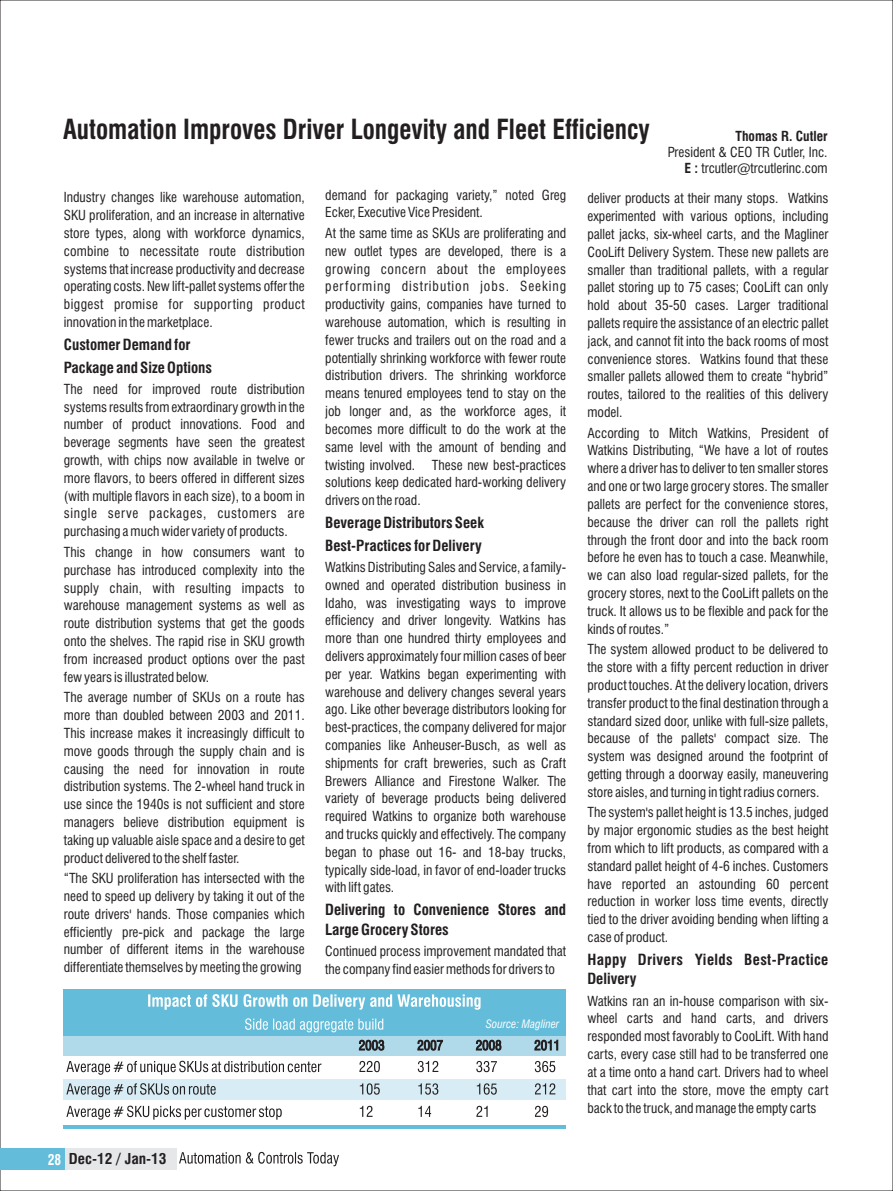
<style>
.page{position:relative;width:893px;height:1191px;background:#fff}
.page>*{position:absolute;margin:0;border:0;box-sizing:border-box;transform-origin:0 0}
.t1{font:700 condensed 27px "Swiss 721 BT";color:#231f20;scale:.94 1}
.t2{font:700 condensed 15px/23.1px "Swiss 721 BT";color:#231f20}
.t3{font:700 condensed 15px/19.8px "Swiss 721 BT";letter-spacing:.025em;color:#231f20}
.t4{font:700 condensed 14.7px "Swiss 721 BT";color:#231f20;scale:1.04 1}
.t5{font:condensed 13.5px/17.9px "Swiss 721 BT";color:#231f20;text-align:justify}
.t6{font:700 condensed 13.5px "Swiss 721 BT";color:#231f20}
.t7{font:italic condensed 11.25px "Swiss 721 BT";color:#fff}
.s1{font-weight:700}
.s2{color:#fff}
</style>
<div class="page">
<img style="left:63px;top:1035px;width:502px;height:20px">
<img style="left:63px;top:1079px;width:502px;height:20px">
<div style="left:63px;top:989px;width:502px;height:46px;background:#63bcd9"></div>
<svg style="left:148px;top:994px;width:333px;height:38px"></svg>
<svg style="left:359px;top:1039px;width:199px;height:11px;background:#86a2ad"></svg>
<svg style="left:66px;top:1060px;width:489px;height:59px"></svg>
<hr style="left:63px;top:1125px;width:502px;height:3px;background:#63bcd9">
<div style="left:0;top:1148px;width:65px;height:21px;background:#63bcd9"></div>
<div style="left:65px;top:1148px;width:112px;height:21px;background:#e6e7e9"></div>
<svg style="left:179px;top:1151px;width:160px;height:15px"></svg>
<h1 class="t1" style="left:63px;top:118px;width:626px">Automation Improves Driver Longevity and Fleet Efficiency</h1>
<p class="t6" style="left:735px;top:130px;width:94px">Thomas R. Cutler</p>
<p class="t5" style="left:668px;top:145px;width:162px;line-height:16.2px;text-align:right">President &amp; CEO TR Cutler, Inc.<br><span class="s1">E :</span> trcutler@trcutlerinc.com</p>
<p class="t5" style="left:64px;top:190px;width:242px">Industry changes like warehouse automation, SKU proliferation, and an increase in alternative store types, along with workforce dynamics, combine to necessitate route distribution systems that increase productivity and decrease operating costs. New lift-pallet systems offer the biggest promise for supporting product innovation in the marketplace.</p>
<p class="t2" style="left:64px;top:334px;width:150px">Customer Demand for<br>Package and Size Options</p>
<p class="t5" style="left:64px;top:381px;width:242px">The need for improved route distribution systems results from extraordinary growth in the number of product innovations. Food and beverage segments have seen the greatest growth, with chips now available in twelve or more flavors, to beers offered in different sizes (with multiple flavors in each size), to a boom in single serve packages, customers are purchasing a much wider variety of products.</p>
<p class="t5" style="left:64px;top:544px;width:242px">This change in how consumers want to purchase has introduced complexity into the supply chain, with resulting impacts to warehouse management systems as well as route distribution systems that get the goods onto the shelves. The rapid rise in SKU growth from increased product options over the past few years is illustrated below.</p>
<p class="t5" style="left:64px;top:690px;width:242px">The average number of SKUs on a route has more than doubled between 2003 and 2011.<br>This increase makes it increasingly difficult to move goods through the supply chain and is causing the need for innovation in route distribution systems. The 2-wheel hand truck in use since the 1940s is not sufficient and store managers believe distribution equipment is taking up valuable aisle space and a desire to get product delivered to the shelf faster.</p>
<p class="t5" style="left:64px;top:871px;width:242px">“The SKU proliferation has intersected with the need to speed up delivery by taking it out of the route drivers' hands. Those companies which efficiently pre-pick and package the large number of different items in the warehouse differentiate themselves by meeting the growing</p>
<p class="t5" style="left:325px;top:187px;width:242px">demand for packaging variety,” noted Greg<br>Ecker, Executive Vice President.</p>
<p class="t5" style="left:325px;top:226px;width:242px">At the same time as SKUs are proliferating and new outlet types are developed, there is a growing concern about the employees performing distribution jobs. Seeking productivity gains, companies have turned to warehouse automation, which is resulting in fewer trucks and trailers out on the road and a potentially shrinking workforce with fewer route distribution drivers. The shrinking workforce means tenured employees tend to stay on the job longer and, as the workforce ages, it becomes more difficult to do the work at the same level with the amount of bending and twisting involved. These new best-practices solutions keep dedicated hard-working delivery drivers on the road.</p>
<p class="t2" style="left:325px;top:512px;width:160px">Beverage Distributors Seek<br>Best-Practices for Delivery</p>
<p class="t5" style="left:325px;top:559px;width:242px">Watkins Distributing Sales and Service, a family&shy;owned and operated distribution business in Idaho, was investigating ways to improve efficiency and driver longevity. Watkins has more than one hundred thirty employees and delivers approximately four million cases of beer per year. Watkins began experimenting with warehouse and delivery changes several years ago. Like other beverage distributors looking for best-practices, the company delivered for major companies like Anheuser-Busch, as well as shipments for craft breweries, such as Craft Brewers Alliance and Firestone Walker. The variety of beverage products being delivered required Watkins to organize both warehouse and trucks quickly and effectively. The company began to phase out 16- and 18-bay trucks, typically side-load, in favor of end-loader trucks with lift gates.</p>
<p class="t2" style="left:325px;top:901px;width:242px;line-height:19.8px">Delivering to Convenience Stores and<br>Large Grocery Stores</p>
<p class="t5" style="left:325px;top:943px;width:242px">Continued process improvement mandated that the company find easier methods for drivers to</p>
<p class="t7" style="left:486px;top:1020px;width:75px">Source: Magliner</p>
<p class="t4" style="left:48px;top:1152px;width:116px"><span class="s2">28</span> Dec-12 / Jan-13</p>
<p class="t5" style="left:587px;top:191px;width:243px">deliver products at their many stops. Watkins experimented with various options, including pallet jacks, six-wheel carts, and the Magliner CooLift Delivery System. These new pallets are smaller than traditional pallets, with a regular pallet storing up to 75 cases; CooLift can only hold about 35-50 cases. Larger traditional pallets require the assistance of an electric pallet jack, and cannot fit into the back rooms of most convenience stores. Watkins found that these smaller pallets allowed them to create “hybrid” routes, tailored to the realities of this delivery model.</p>
<p class="t5" style="left:587px;top:425px;width:242px">According to Mitch Watkins, President of Watkins Distributing, “We have a lot of routes where a driver has to deliver to ten smaller stores and one or two large grocery stores. The smaller pallets are perfect for the convenience stores, because the driver can roll the pallets right through the front door and into the back room before he even has to touch a case. Meanwhile, we can also load regular-sized pallets, for the grocery stores, next to the CooLift pallets on the truck. It allows us to be flexible and pack for the kinds of routes.”</p>
<p class="t5" style="left:587px;top:642px;width:242px">The system allowed product to be delivered to the store with a fifty percent reduction in driver product touches. At the delivery location, drivers transfer product to the final destination through a standard sized door, unlike with full-size pallets, because of the pallets' compact size. The system was designed around the footprint of getting through a doorway easily, maneuvering store aisles, and turning in tight radius corners.</p>
<p class="t5" style="left:587px;top:805px;width:242px">The system's pallet height is 13.5 inches, judged by major ergonomic studies as the best height from which to lift products, as compared with a standard pallet height of 4-6 inches. Customers have reported an astounding 60 percent reduction in worker loss time events, directly tied to the driver avoiding bending when lifting a case of product.</p>
<p class="t3" style="left:587px;top:951px;width:242px">Happy Drivers Yields Best-Practice<br>Delivery</p>
<p class="t5" style="left:587px;top:993px;width:243px">Watkins ran an in-house comparison with six&shy;wheel carts and hand carts, and drivers responded most favorably to CooLift. With hand carts, every case still had to be transferred one at a time onto a hand cart. Drivers had to wheel that cart into the store, move the empty cart back to the truck, and manage the empty carts</p>
</div>
